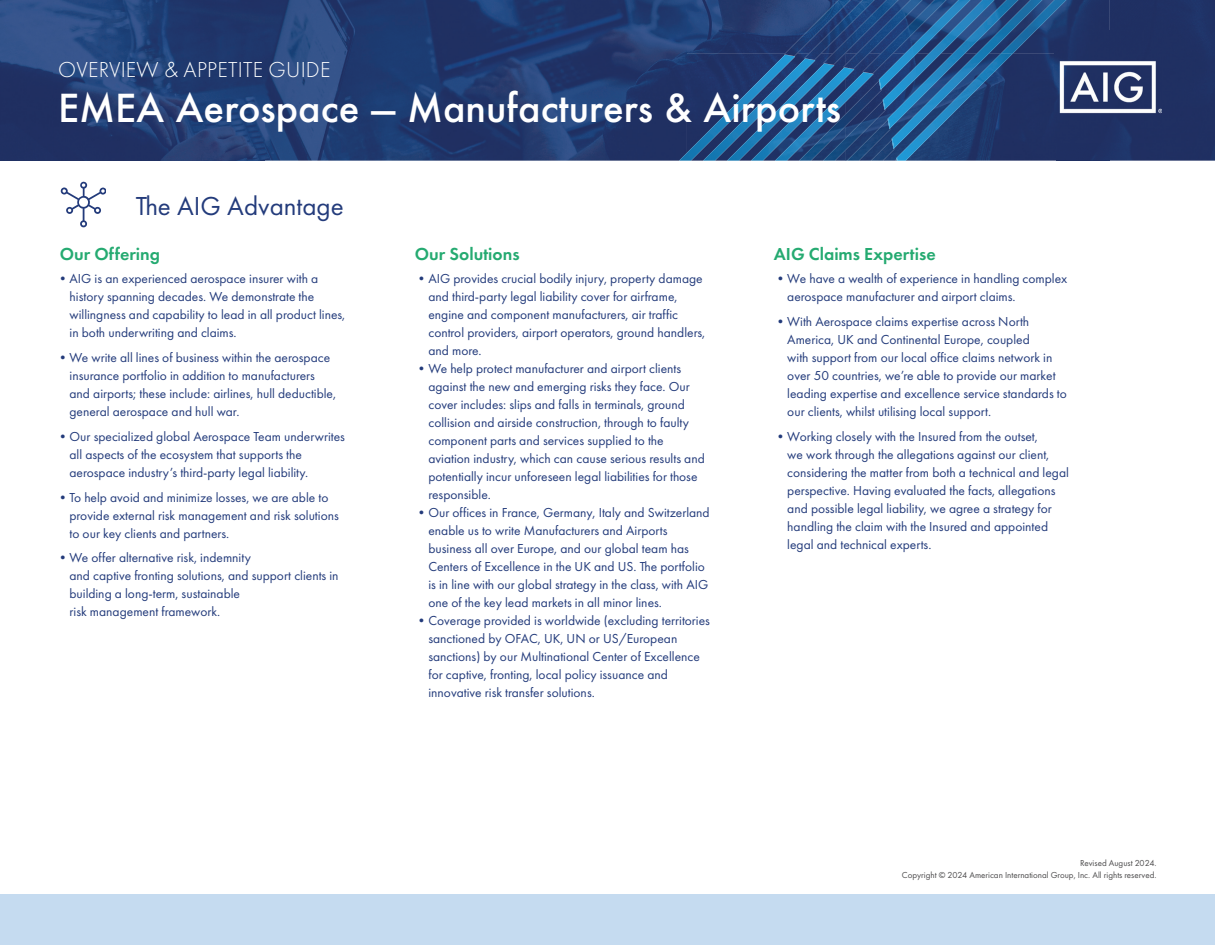
<style>
.page{position:relative;width:1215px;height:945px;background:#fff}
.page>*{position:absolute;margin:0;border:0;box-sizing:border-box;transform-origin:0 0}
.t1{font:500 37.5px "Futura";color:#fff}
.t2{font:27px "Futura PT";color:#233b7b}
.t3{font:300 22.5px "Futura PT";letter-spacing:.01em;color:#fff}
.t4{font:600 18px "Futura PT";color:#25aa71}
.t5{font:13.5px/18px "Futura PT";color:#233b7b}
.t6{font:9px "Futura PT";color:#4d4c4d}
</style>
<div class="page">
<div style="left:1110px;top:0;width:105px;height:161px;background:#1f3062"></div>
<img style="left:687px;top:0;width:423px;height:53px">
<img style="left:0;top:0;width:687px;height:161px">
<img style="left:687px;top:53px;width:370px;height:108px">
<img style="left:1057px;top:143px;width:53px;height:18px">
<img style="left:1055px;top:30px;width:107px;height:113px">
<div style="left:0;top:894px;width:1215px;height:51px;background:#c5dbf0"></div>
<svg style="left:61px;top:182px;width:45px;height:45px"></svg>
<img style="left:679px;top:55px;width:116px;height:106px">
<img style="left:703px;top:59px;width:112px;height:102px">
<img style="left:727px;top:63px;width:107px;height:98px">
<img style="left:751px;top:67px;width:103px;height:94px">
<img style="left:775px;top:72px;width:99px;height:89px">
<img style="left:799px;top:81px;width:82px;height:80px">
<img style="left:823px;top:101px;width:62px;height:60px">
<img style="left:847px;top:120px;width:43px;height:41px">
<img style="left:871px;top:140px;width:23px;height:21px">
<img style="left:784px;top:0;width:20px;height:56px">
<img style="left:804px;top:0;width:19px;height:60px">
<img style="left:823px;top:0;width:20px;height:65px">
<img style="left:843px;top:0;width:20px;height:69px">
<img style="left:863px;top:0;width:16px;height:74px">
<img style="left:879px;top:0;width:4px;height:89px">
<svg style="left:879px;top:80px;width:2px;height:10px"></svg>
<img style="left:883px;top:0;width:5px;height:109px">
<svg style="left:883px;top:100px;width:2px;height:10px"></svg>
<img style="left:888px;top:0;width:4px;height:128px">
<svg style="left:888px;top:119px;width:2px;height:10px"></svg>
<img style="left:892px;top:0;width:150px;height:148px">
<svg style="left:892px;top:139px;width:2px;height:10px"></svg>
<img style="left:1001px;top:0;width:65px;height:54px">
<img style="left:947px;top:53px;width:66px;height:54px">
<img style="left:896px;top:107px;width:63px;height:54px">
<h3 class="t3" style="left:58px;top:56px;width:274px">OVERVIEW &amp; APPETITE GUIDE</h3>
<h1 class="t1" style="left:58px;top:82px;width:785px">EMEA Aerospace — Manufacturers &amp; Airports</h1>
<h2 class="t2" style="left:136px;top:190px;width:209px">The AIG Advantage</h2>
<h3 class="t4" style="left:60px;top:243px;width:102px">Our Offering</h3>
<h3 class="t4" style="left:774px;top:243px;width:163px">AIG Claims Expertise</h3>
<p class="t5" style="left:787px;top:270px;width:282px;text-indent:-14px">• We have a wealth of experience in handling complex aerospace manufacturer and airport claims.</p>
<p class="t5" style="left:787px;top:313px;width:281px;text-indent:-14px">• With Aerospace claims expertise across North America, UK and Continental Europe, coupled<br>with support from our local office claims network in over 50 countries, we’re able to provide our market leading expertise and excellence service standards to our clients, whilst utilising local support.</p>
<p class="t5" style="left:787px;top:427px;width:283px;text-indent:-14px">• Working closely with the Insured from the outset,<br>we work through the allegations against our client, considering the matter from both a technical and legal perspective. Having evaluated the facts, allegations and possible legal liability, we agree a strategy for handling the claim with the Insured and appointed legal and technical experts.</p>
<h3 class="t4" style="left:415px;top:243px;width:106px">Our Solutions</h3>
<p class="t5" style="left:428px;top:270px;width:278px;text-indent:-14px">• AIG provides crucial bodily injury, property damage and third-party legal liability cover for airframe, engine and component manufacturers, air traffic control providers, airport operators, ground handlers, and more.</p>
<p class="t5" style="left:428px;top:360px;width:278px;text-indent:-14px">• We help protect manufacturer and airport clients against the new and emerging risks they face. Our cover includes: slips and falls in terminals, ground collision and airside construction, through to faulty component parts and services supplied to the aviation industry, which can cause serious results and potentially incur unforeseen legal liabilities for those responsible.</p>
<p class="t5" style="left:428px;top:504px;width:283px;text-indent:-14px">• Our offices in France, Germany, Italy and Switzerland enable us to write Manufacturers and Airports business all over Europe, and our global team has Centers of Excellence in the UK and US. The portfolio is in line with our global strategy in the class, with AIG one of the key lead markets in all minor lines.</p>
<p class="t5" style="left:428px;top:612px;width:283px;text-indent:-14px">• Coverage provided is worldwide (excluding territories sanctioned by OFAC, UK, UN or US/European sanctions) by our Multinational Center of Excellence for captive, fronting, local policy issuance and innovative risk transfer solutions.</p>
<p class="t5" style="left:70px;top:270px;width:277px;text-indent:-14px">• AIG is an experienced aerospace insurer with a history spanning decades. We demonstrate the willingness and capability to lead in all product lines, in both underwriting and claims.</p>
<p class="t5" style="left:70px;top:349px;width:268px;text-indent:-14px">• We write all lines of business within the aerospace insurance portfolio in addition to manufacturers and airports; these include: airlines, hull deductible, general aerospace and hull war.</p>
<p class="t5" style="left:70px;top:427px;width:277px;text-indent:-14px">• Our specialized global Aerospace Team underwrites all aspects of the ecosystem that supports the aerospace industry’s third-party legal liability.</p>
<p class="t5" style="left:70px;top:488px;width:271px;text-indent:-14px">• To help avoid and minimize losses, we are able to provide external risk management and risk solutions to our key clients and partners.</p>
<p class="t5" style="left:70px;top:549px;width:271px;text-indent:-14px">• We offer alternative risk, indemnity<br>and captive fronting solutions, and support clients in building a long-term, sustainable<br>risk management framework.</p>
<p class="t6" style="left:1080px;top:858px;width:78px">Revised August 2024.</p>
<p class="t6" style="left:902px;top:869px;width:256px">Copyright © 2024 American International Group, Inc. All rights reserved.</p>
</div>
